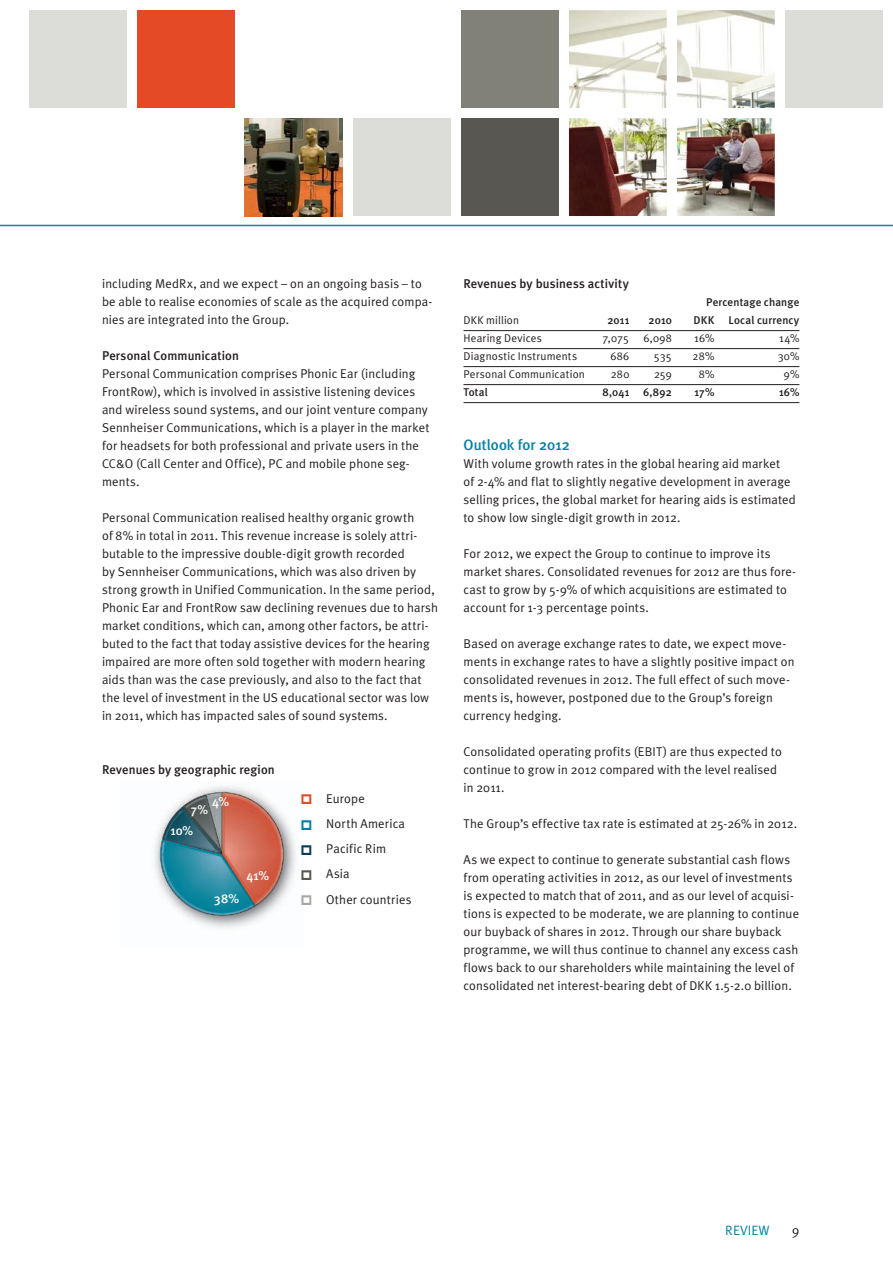
<style>
.page{position:relative;width:893px;height:1263px;background:#fff}
.page>*{position:absolute;margin:0;border:0;box-sizing:border-box;transform-origin:0 0}
.t1{font:500 15px "Meta Plus";color:#0082a8}
.t2{font:13.5px "Meta Plus Normal";color:#0082a8}
.t3{font:13.5px "Meta Plus Normal";color:#231f20}
.t4{font:12.75px/18px "Meta Plus Normal";letter-spacing:.01em;color:#231f20}
.t5{font:500 12.75px "Meta Plus";letter-spacing:.01em;color:#231f20}
.t6{font:500 12.75px "Meta Plus";color:#fff}
.t7{font:11.25px "Meta Plus Normal";letter-spacing:.015em;color:#231f20}
.t8{font:500 11.25px "Meta Plus";letter-spacing:.015em;color:#231f20}
</style>
<div class="page">
<hr style="left:0;top:225px;width:893px;height:1px;background:#0082a8">
<hr style="left:463px;top:330px;width:336px;height:1px;background:#231f20">
<hr style="left:463px;top:348px;width:336px;height:1px;background:#231f20">
<hr style="left:463px;top:366px;width:336px;height:1px;background:#231f20">
<hr style="left:463px;top:384px;width:336px;height:1px;background:#231f20">
<hr style="left:463px;top:402px;width:336px;height:1px;background:#231f20">
<div style="left:461px;top:118px;width:98px;height:98px;background:#585752"></div>
<div style="left:461px;top:10px;width:98px;height:98px;background:#818178"></div>
<img style="left:569px;top:10px;width:206px;height:206px">
<div style="left:785px;top:10px;width:98px;height:98px;background:#dcdcd8"></div>
<div style="left:353px;top:118px;width:98px;height:98px;background:#dcdcd8"></div>
<div style="left:137px;top:10px;width:98px;height:98px;background:#e44a26"></div>
<img style="left:245px;top:118px;width:98px;height:98px">
<div style="left:29px;top:10px;width:98px;height:98px;background:#dcdcd8"></div>
<img style="left:154px;top:786px;width:142px;height:142px">
<p class="t4" style="left:102px;top:274px;width:332px">including MedRx, and we expect – on an ongoing basis – to be able to realise economies of scale as the acquired compa&shy;nies are integrated into the Group.</p>
<p class="t5" style="left:102px;top:348px;width:138px">Personal Communication</p>
<p class="t4" style="left:102px;top:364px;width:329px">Personal Communication comprises Phonic Ear (including FrontRow), which is involved in assistive listening devices and wireless sound systems, and our joint venture company Sennheiser Communications, which is a player in the market for headsets for both professional and private users in the CC&amp;O (Call Center and Office), PC and mobile phone seg&shy;ments.</p>
<p class="t4" style="left:102px;top:508px;width:337px">Personal Communication realised healthy organic growth<br>of 8% in total in 2011. This revenue increase is solely attri&shy;butable to the impressive double-digit growth recorded<br>by Sennheiser Communications, which was also driven by strong growth in U nified Communication. In the same period, Phonic Ear and FrontRow saw declining revenues due to harsh market conditions, which can, among other factors, be attri&shy;buted to the fact that today assistive devices for the hearing impaired are more often sold together with modern hearing aids than was the case previously, and also to the fact that the level of investment in the US educational sector was low in 2011, which has impacted sales of sound systems.</p>
<p class="t5" style="left:102px;top:762px;width:174px">Revenues by geographic region</p>
<p class="t6" style="left:212px;top:794px;width:19px">4%</p>
<p class="t6" style="left:191px;top:802px;width:19px">7%</p>
<p class="t6" style="left:170px;top:823px;width:24px">10%</p>
<p class="t6" style="left:214px;top:892px;width:26px">38%</p>
<p class="t6" style="left:246px;top:869px;width:24px">41%</p>
<p class="t4" style="left:326px;top:786px;width:87px;line-height:25.2px">Europe<br>North America<br>Pacific Rim<br>Asia<br>Other countries</p>
<p class="t5" style="left:463px;top:276px;width:167px">Revenues by business activity</p>
<p class="t8" style="left:706px;top:296px;width:95px">Percentage change</p>
<p class="t7" style="left:463px;top:314px;width:57px">D KK million</p>
<p class="t8" style="left:607px;top:314px;width:23px">2011</p>
<p class="t8" style="left:648px;top:314px;width:25px">2010</p>
<p class="t8" style="left:693px;top:314px;width:107px">DKK Local currency</p>
<p class="t7" style="left:463px;top:332px;width:80px">Hearing Devices</p>
<p class="t7" style="left:602px;top:332px;width:28px">7,075</p>
<p class="t7" style="left:643px;top:332px;width:30px">6,098</p>
<p class="t7" style="left:694px;top:332px;width:22px">16%</p>
<p class="t7" style="left:779px;top:332px;width:22px">14%</p>
<p class="t7" style="left:463px;top:350px;width:115px">Diagnostic Instruments</p>
<p class="t7" style="left:610px;top:350px;width:20px">686</p>
<p class="t7" style="left:654px;top:350px;width:19px">535</p>
<p class="t7" style="left:692px;top:350px;width:23px">28%</p>
<p class="t7" style="left:778px;top:350px;width:23px">30%</p>
<p class="t7" style="left:463px;top:368px;width:123px">Personal Communication</p>
<p class="t7" style="left:611px;top:368px;width:20px">280</p>
<p class="t7" style="left:654px;top:368px;width:19px">259</p>
<p class="t7" style="left:699px;top:368px;width:17px">8%</p>
<p class="t7" style="left:784px;top:368px;width:17px">9%</p>
<p class="t8" style="left:463px;top:386px;width:26px">Total</p>
<p class="t8" style="left:602px;top:386px;width:71px">8,041 6,892</p>
<p class="t8" style="left:694px;top:386px;width:21px">17%</p>
<p class="t8" style="left:779px;top:386px;width:22px">16%</p>
<p class="t1" style="left:463px;top:436px;width:108px">Outlook for 2012</p>
<p class="t4" style="left:463px;top:454px;width:334px">With volume growth rates in the global hearing aid market<br>of 2-4% and flat to slightly negative development in average selling prices, the global market for hearing aids is estimated to show low single-digit growth in 2012.</p>
<p class="t4" style="left:463px;top:544px;width:334px">For 2012, we expect the Group to continue to improve its market shares. Consolidated revenues for 2012 are thus fore&shy;cast to grow by 5-9% of which acquisitions are estimated to account for 1-3 percentage points.</p>
<p class="t4" style="left:463px;top:634px;width:333px">Based on average exchange rates to date, we expect move&shy;ments in exchange rates to have a slightly positive impact on consolidated revenues in 2012. The full effect of such move&shy;ments is, however, postponed due to the Group’s foreign currency hedging.</p>
<p class="t4" style="left:463px;top:742px;width:320px">Consolidated operating profits (EBIT) are thus expected to continue to grow in 2012 compared with the level realised in 2011.</p>
<p class="t4" style="left:463px;top:814px;width:335px">The Group’s effective tax rate is estimated at 25-26% in 2012.</p>
<p class="t4" style="left:463px;top:850px;width:337px">As we expect to continue to generate substantial cash flows from operating activities in 2012, as our level of investments is expected to match that of 2011, and as our level of acquisi&shy;tions is expected to be moderate, we are planning to continue our buyback of shares in 2012. Through our share buyback programme, we will thus continue to channel any excess cash flows back to our shareholders while maintaining the level of consolidated net interest-bearing debt of D KK 1.5-2.0 billion.</p>
<p class="t2" style="left:725px;top:1223px;width:9px">review</p>
<p class="t3" style="left:792px;top:1223px;width:9px">9</p>
</div>
